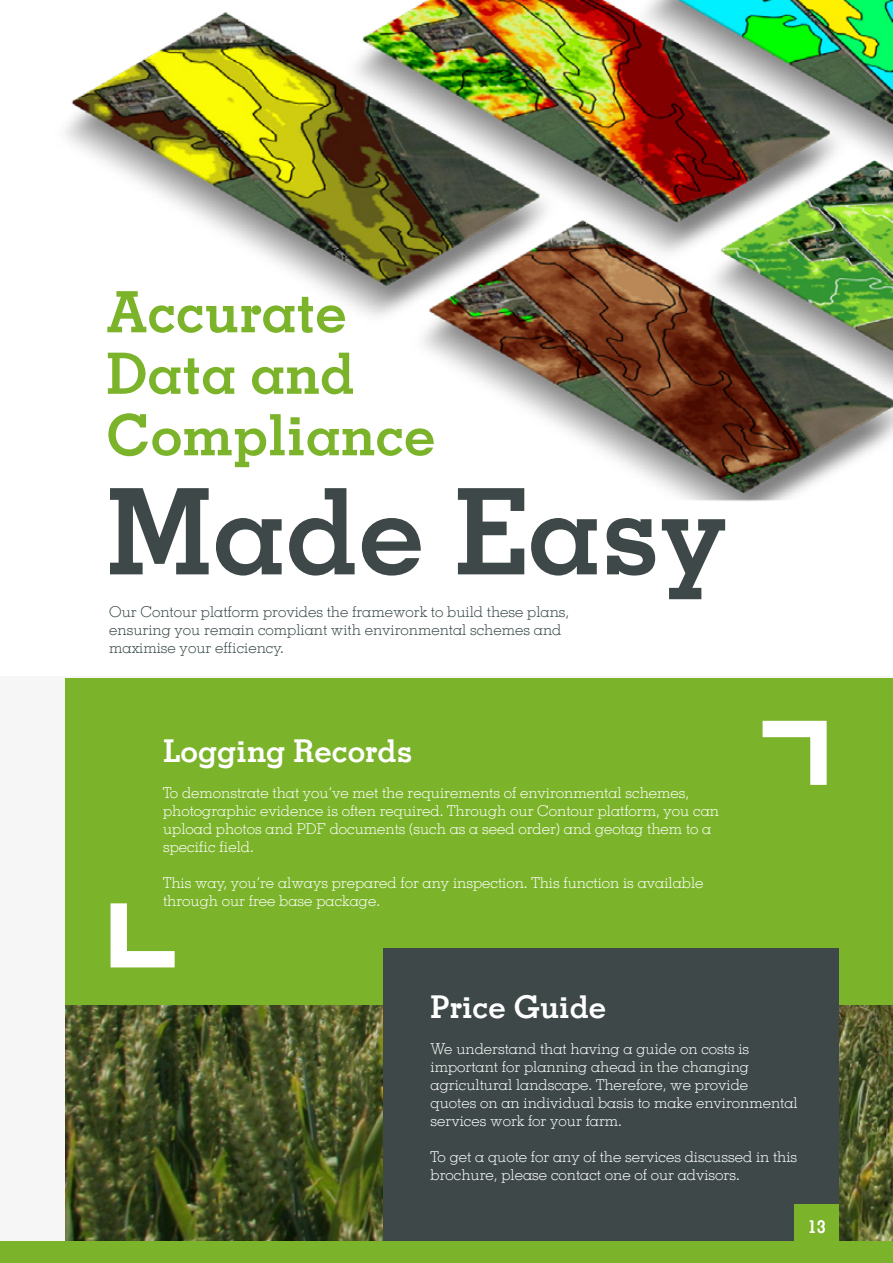
<style>
.page{position:relative;width:893px;height:1263px;background:#fff}
.page>*{position:absolute;margin:0;border:0;box-sizing:border-box;transform-origin:0 0}
.t1{font:700 119.4px "Memphis LT Std";color:#3e4848}
.t2{font:700 57px/61.5px "Memphis LT Std";color:#7bb42a}
.t3{font:700 31.5px "Memphis LT";color:#fff}
.t4{font:700 18px "Memphis LT";color:#fff}
.t5{font:300 15px/18px "Memphis LT";color:#fff}
.t6{font:300 15px/18px "Memphis LT";color:#364647}
</style>
<div class="page">
<div style="left:0;top:677px;width:893px;height:586px;background:#f6f6f6"></div>
<img style="left:66px;top:1005px;width:827px;height:237px">
<div style="left:66px;top:678px;width:827px;height:327px;background:#7bb42a"></div>
<div style="left:384px;top:948px;width:455px;height:315px;background:#3e4848"></div>
<img style="left:65px;top:0;width:828px;height:734px">
<svg style="left:746px;top:713px;width:89px;height:72px"></svg>
<svg style="left:110px;top:903px;width:65px;height:65px"></svg>
<div style="left:0;top:1242px;width:893px;height:21px;background:#7bb42a"></div>
<div style="left:794px;top:1204px;width:45px;height:46px;background:#7bb42a"></div>
<h2 class="t2" style="left:106px;top:281px;width:331px">Accurate<br>Data and<br>Compliance</h2>
<h1 class="t1" style="left:106px;top:457px;width:622px">Made Easy</h1>
<p class="t6" style="left:109px;top:602px;width:462px">Our Contour platform provides the framework to build these plans, ensuring you remain compliant with environmental schemes and maximise your efficiency.</p>
<h3 class="t3" style="left:163px;top:731px;width:251px">Logging Records</h3>
<p class="t5" style="left:163px;top:783px;width:557px">To demonstrate that you’ve met the requirements of environmental schemes, photographic evidence is often required. Through our Contour platform, you can upload photos and PDF documents (such as a seed order) and geotag them to a specific field.</p>
<p class="t5" style="left:163px;top:873px;width:542px">This way, you’re always prepared for any inspection. This function is available through our free base package.</p>
<h3 class="t3" style="left:431px;top:987px;width:177px">Price Guide</h3>
<p class="t5" style="left:431px;top:1040px;width:369px">We understand that having a guide on costs is important for planning ahead in the changing agricultural landscape. Therefore, we provide quotes on an individual basis to make environmental services work for your farm.</p>
<p class="t5" style="left:431px;top:1148px;width:368px">To get a quote for any of the services discussed in this brochure, please contact one of our advisors.</p>
<p class="t4" style="left:808px;top:1216px;width:19px">13</p>
</div>
